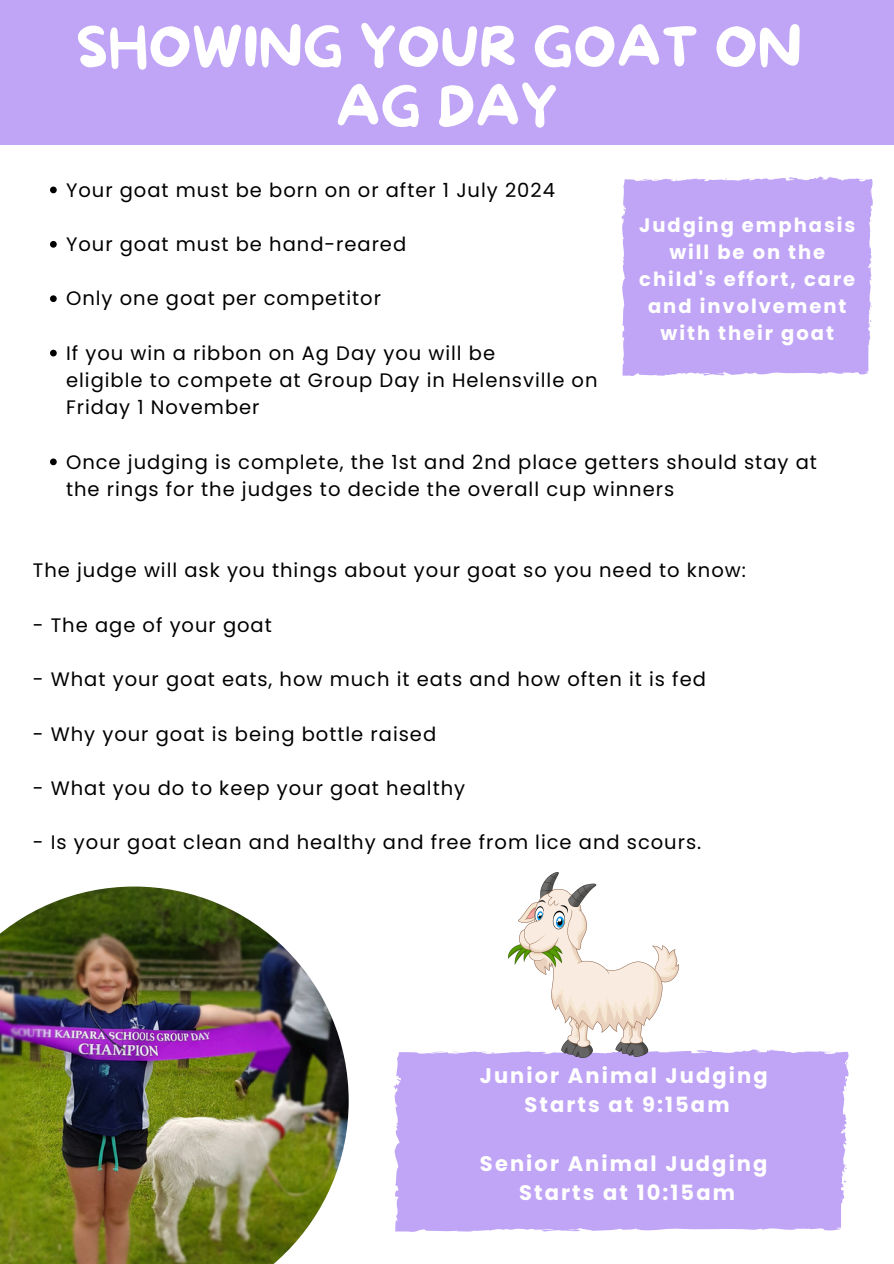
<style>
.page{position:relative;width:894px;height:1264px;background:#fff}
.page>*{position:absolute;margin:0;border:0;box-sizing:border-box;transform-origin:0 0}
.t1{font:55.5px/59.7px "More Sugar";color:#fff;text-align:center}
.t2{font:700 21px/29.2px "Poppins";letter-spacing:.1em;color:#fff;text-align:center}
.t3{font:19.5px/27.2px "Poppins";letter-spacing:.05em;color:#000}
.t4{font:700 19.5px/27px "Poppins";letter-spacing:.1em;color:#fff;text-align:center}
</style>
<div class="page">
<svg style="left:50px;top:186px;width:7px;height:7px"></svg>
<svg style="left:50px;top:241px;width:7px;height:7px"></svg>
<svg style="left:50px;top:295px;width:7px;height:7px"></svg>
<svg style="left:50px;top:350px;width:7px;height:6px"></svg>
<svg style="left:50px;top:458px;width:7px;height:7px"></svg>
<div style="left:621px;top:176px;width:251px;height:197px;background:#c0a5f6"></div>
<img style="left:0;top:886px;width:348px;height:377px">
<div style="left:393px;top:1049px;width:455px;height:180px;background:#c0a5f6"></div>
<div style="left:0;top:0;width:893px;height:145px;background:#c0a5f6"></div>
<img style="left:508px;top:872px;width:170px;height:185px">
<h3 class="t1" style="left:76px;top:20px;width:727px">SHOWING YOUR GOAT ON<br>AG DAY</h3>
<h1 class="t3" style="left:66px;top:176px;width:490px">Your goat must be born on or after 1 July 2024</h1>
<p class="t3" style="left:66px;top:231px;width:341px">Your goat must be hand-reared</p>
<p class="t3" style="left:66px;top:285px;width:316px">Only one goat per competitor</p>
<p class="t3" style="left:66px;top:339px;width:533px">If you win a ribbon on Ag Day you will be<br>eligible to compete at Group Day in Helensville on<br>Friday 1 November</p>
<p class="t3" style="left:66px;top:448px;width:752px">Once judging is complete, the 1st and 2nd place getters should stay at the rings for the judges to decide the overall cup winners</p>
<p class="t4" style="left:639px;top:211px;width:218px">Judging emphasis will be on the child's effort, care and involvement with their goat</p>
<p class="t3" style="left:33px;top:557px;width:714px">The judge will ask you things about your goat so you need to know:</p>
<p class="t3" style="left:33px;top:611px;width:240px">- The age of your goat</p>
<p class="t3" style="left:33px;top:665px;width:674px">- What your goat eats, how much it eats and how often it is fed</p>
<p class="t3" style="left:33px;top:720px;width:404px">- Why your goat is being bottle raised</p>
<p class="t3" style="left:33px;top:774px;width:433px">- What you do to keep your goat healthy</p>
<p class="t3" style="left:33px;top:828px;width:669px">- Is your goat clean and healthy and free from lice and scours.</p>
<p class="t2" style="left:479px;top:1060px;width:289px">Junior Animal Judging<br>Starts at 9:15am</p>
<h3 class="t2" style="left:480px;top:1148px;width:289px">Senior Animal Judging<br>Starts at 10:15am</h3>
</div>
